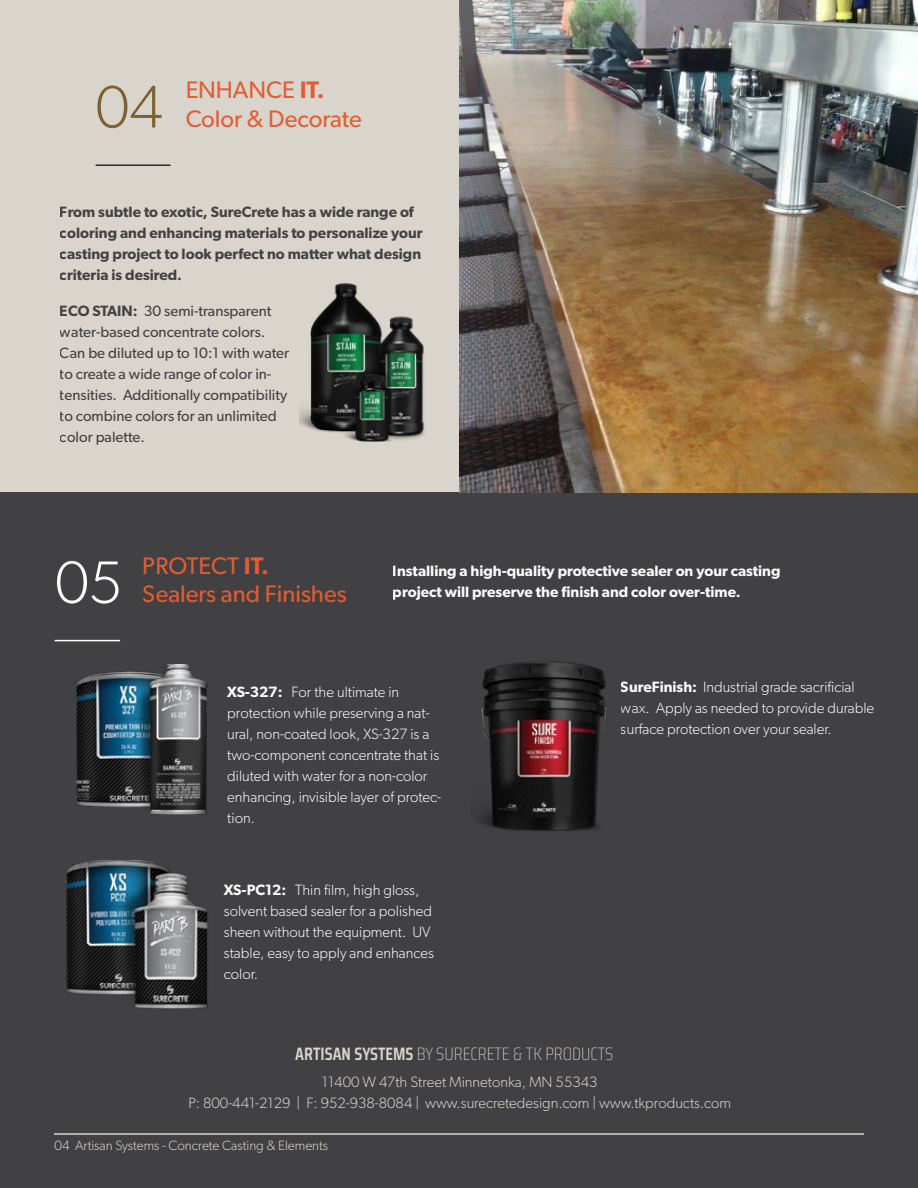
<style>
.page{position:relative;width:918px;height:1188px;background:#dad5cc}
.page>*{position:absolute;margin:0;border:0;box-sizing:border-box;transform-origin:0 0}
.t1{font:300 60px "Gibson";color:#7d6130}
.t2{font:300 60px "Gibson";color:#fff}
.t3{font:24px/28.8px "Gibson";color:#e25d34}
.t4{font:100 18px "Saira Condensed";color:#dad5cc}
.t5{font:300 15px/21px "Gibson";color:#fff}
.t6{font:15px/21px "Gibson";color:#414042}
.t7{font:600 15px/21px "Gibson";color:#414042}
.t8{font:300 15px/21px "Gibson";color:#dad5cc;text-align:center}
.t9{font:600 15px/21px "Gibson";color:#fff}
.t10{font:300 13.5px "Gibson";color:#dad5cc}
.s1{font-weight:600}
.s2{color:#414042}
</style>
<div class="page">
<div style="left:0;top:492px;width:918px;height:696px;background:#414042"></div>
<hr style="left:54px;top:1133px;width:810px;height:2px;background:#dad5cc">
<img style="left:300px;top:283px;width:125px;height:159px">
<img style="left:65px;top:861px;width:143px;height:148px">
<img style="left:481px;top:661px;width:126px;height:170px">
<img style="left:459px;top:0;width:459px;height:492px">
<img style="left:75px;top:664px;width:133px;height:151px">
<hr style="left:96px;top:164px;width:74px;height:2px;background:#292927">
<hr style="left:55px;top:640px;width:65px;height:1px;background:#fff">
<h1 class="t1" style="left:96px;top:71px;width:69px">04</h1>
<h2 class="t3" style="left:185px;top:75px;width:178px">ENHANCE <span class="s1">IT.<br></span>Color &amp; Decorate</h2>
<p class="t7" style="left:60px;top:201px;width:364px">From subtle to exotic, SureCrete has a wide range of coloring and enhancing materials to personalize your casting project to look perfect no matter what design criteria is desired.</p>
<p class="t6" style="left:60px;top:300px;width:231px"><span class="s1">ECO STAIN:</span> 30 semi-transparent water-based concentrate colors.<br>Can be diluted up to 10:1 with water to create a wide range of color in&shy;tensities. Additionally compatibility to combine colors for an unlimited color palette.</p>
<h1 class="t2" style="left:55px;top:546px;width:69px">05</h1>
<h2 class="t3" style="left:143px;top:551px;width:205px">PROTECT <span class="s1">IT.<br></span>Sealers and Finishes</h2>
<p class="t9" style="left:393px;top:560px;width:391px">Installing a high-quality protective sealer on your casting project will preserve the finish and color over-time. <span class="s2">Sure-</span></p>
<p class="t5" style="left:227px;top:681px;width:215px"><span class="s1">XS-327:</span> For the ultimate in protection while preserving a nat&shy;ural, non-coated look, XS-327 is a two-component concentrate that is diluted with water for a non-color enhancing, invisible layer of protec&shy;tion.</p>
<p class="t5" style="left:224px;top:879px;width:212px"><span class="s1">XS-PC12:</span> Thin film, high gloss, solvent based sealer for a polished sheen without the equipment. UV stable, easy to apply and enhances color.</p>
<p class="t5" style="left:621px;top:676px;width:255px"><span class="s1">SureFinish:</span> Industrial grade sacrificial wax. Apply as needed to provide durable surface protection over your sealer.</p>
<p class="t4" style="left:295px;top:1041px;width:320px"><span class="s1">ARTISAN SYSTEMS</span> BY SURECRETE &amp; TK PRODUCTS</p>
<p class="t8" style="left:188px;top:1071px;width:544px">11400 W 47th Street Minnetonka, MN 55343<br>P: 800-441-2129 | F: 952-938-8084 | www.surecretedesign.com | www.tkproducts.com</p>
<p class="t10" style="left:55px;top:1137px;width:275px">04 Artisan Systems - Concrete Casting &amp; Elements</p>
</div>
